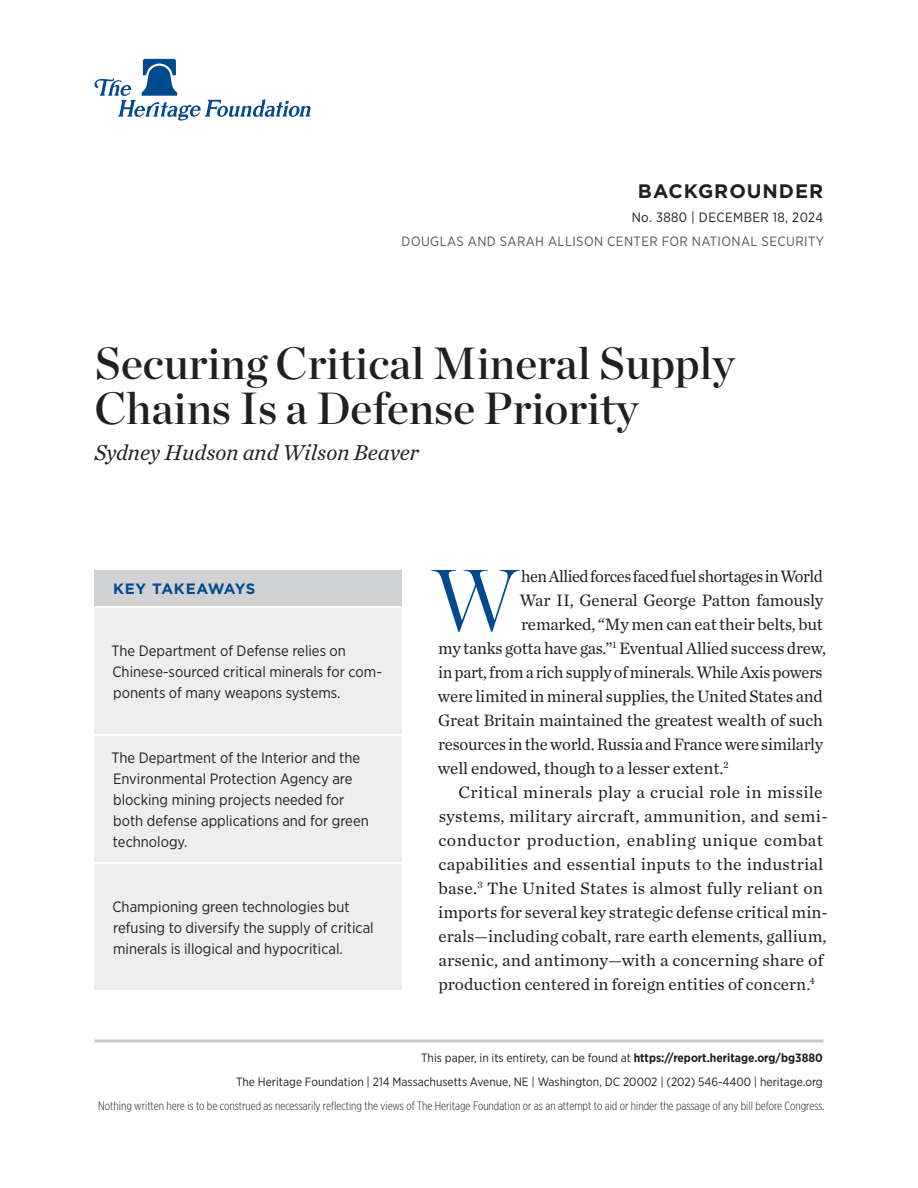
<style>
.page{position:relative;width:918px;height:1188px;background:#fff}
.page>*{position:absolute;margin:0;border:0;box-sizing:border-box;transform-origin:0 0}
.Body_Text___DROP_CAP{font:300 86.1px "Chronicle Display";color:#004a8d}
.Paper_Title{font:45px/45px "Chronicle Display Semi";color:#231f20}
.Byline{font:italic 22.5px "Chronicle Text G1";color:#231f20}
.t1{font:700 19.5px "Gotham";letter-spacing:.05em;color:#231f20}
.Body_Text{font:17.25px/24px "Chronicle Text G1";letter-spacing:.01em;color:#231f20}
.Body_Text___DROP_CAP-2{font:17.25px "Chronicle Text G1";letter-spacing:-.015em;color:#231f20}
.Body_Text___DROP_CAP-3{font:17.25px "Chronicle Text G1";letter-spacing:-.015em;color:#231f20;scale:.96 1}
.Key_Takeaways{font:15px/21px "Gotham Narrow";color:#231f20}
.Key_Takeaways___HEADER{font:700 15px "Gotham";letter-spacing:.03em;color:#004a8d}
.t2{font:13.5px "Gotham Narrow";letter-spacing:.03em;color:#57585a}
.t3{font:13.5px "Gotham Narrow";letter-spacing:.03em;color:#231f20}
.t4{font:12px/24px "Gotham Narrow";color:#231f20;text-align:right}
.t5{font:300 12px "Gotham X Narrow";color:#231f20}
.s1{font-weight:700}
</style>
<div class="page">
<hr style="left:94px;top:1040px;width:730px;height:2px;background:#c7c8ca">
<svg style="left:94px;top:59px;width:216px;height:62px"></svg>
<div style="left:94px;top:608px;width:308px;height:126px;background:#eeeeef"></div>
<div style="left:94px;top:570px;width:308px;height:36px;background:#d1d2d4"></div>
<div style="left:94px;top:736px;width:308px;height:126px;background:#eeeeef"></div>
<div style="left:94px;top:864px;width:308px;height:126px;background:#eeeeef"></div>
<p class="t1" style="left:638px;top:178px;width:187px">BACKGROUNDER</p>
<p class="t3" style="left:632px;top:209px;width:193px">No. 3880 | December 18, 2024</p>
<p class="t2" style="left:402px;top:233px;width:424px">DOUGLAS AND SARAH ALLISON CENTER FOR NATIONAL SECURITY</p>
<p class="Paper_Title" style="left:94px;top:338px;width:642px">Securing Critical Mineral Supply<br>Chains Is a Defense Priority</p>
<p class="Byline" style="left:94px;top:436px;width:326px">Sydney Hudson and Wilson Beaver</p>
<p class="Key_Takeaways___HEADER" style="left:113px;top:579px;width:144px">KEY TAKEAWAYS</p>
<p class="Key_Takeaways" style="left:112px;top:640px;width:272px">The Department of Defense relies on<br>Chinese-sourced critical minerals for com&shy;ponents of many weapons systems.</p>
<p class="Key_Takeaways" style="left:112px;top:747px;width:259px">The Department of the Interior and the Environmental Protection Agency are blocking mining projects needed for both defense applications and for green technology.</p>
<p class="Key_Takeaways" style="left:112px;top:896px;width:263px">Championing green technologies but refusing to diversify the supply of critical minerals is illogical and hypocritical.</p>
<p class="Body_Text___DROP_CAP" style="left:432px;top:534px;width:88px">W</p>
<p class="Body_Text___DROP_CAP-3" style="left:521px;top:563px;width:316px">hen Allied forces faced fuel shortages in World</p>
<p class="Body_Text___DROP_CAP-2" style="left:520px;top:587px;width:305px">War II, General George Patton famously</p>
<p class="Body_Text___DROP_CAP-2" style="left:521px;top:611px;width:304px">remarked, “My men can eat their belts, but</p>
<p class="Body_Text___DROP_CAP-2" style="left:438px;top:635px;width:389px">my tanks gotta have gas.”<sup>1</sup> Eventual Allied success drew,</p>
<p class="Body_Text___DROP_CAP-3" style="left:438px;top:659px;width:402px">in part, from a rich supply of minerals. While Axis powers</p>
<p class="Body_Text___DROP_CAP-2" style="left:438px;top:683px;width:386px">were limited in mineral supplies, the United States and</p>
<p class="Body_Text___DROP_CAP-2" style="left:438px;top:707px;width:386px">Great Britain maintained the greatest wealth of such</p>
<p class="Body_Text___DROP_CAP-2" style="left:438px;top:731px;width:386px">resources in the world. Russia and France were similarly</p>
<p class="Body_Text___DROP_CAP-2" style="left:438px;top:755px;width:292px">well endowed, though to a lesser extent.<sup>2</sup></p>
<p class="Body_Text" style="left:438px;top:779px;width:391px;text-indent:20px">Critical minerals play a crucial role in missile systems, military aircraft, ammunition, and semi&shy;conductor production, enabling unique combat capabilities and essential inputs to the industrial base.<sup>3</sup> The United States is almost fully reliant on imports for several key strategic defense critical min&shy;erals—including cobalt, rare earth elements, gallium, arsenic, and antimony—with a concerning share of production centered in foreign entities of concern.<sup>4</sup></p>
<p class="t4" style="left:236px;top:1046px;width:588px">This paper, in its entirety, can be found at <span class="s1">https://report.heritage.org/bg3880<br></span>The Heritage Foundation | 214 Massachusetts Avenue, NE | Washington, DC 20002 | (202) 546-4400 | heritage.org</p>
<p class="t5" style="left:98px;top:1099px;width:728px">Nothing written here is to be construed as necessarily reflecting the views of The Heritage Foundation or as an attempt to aid or hinder the passage of any bill before Congress.</p>
</div>
